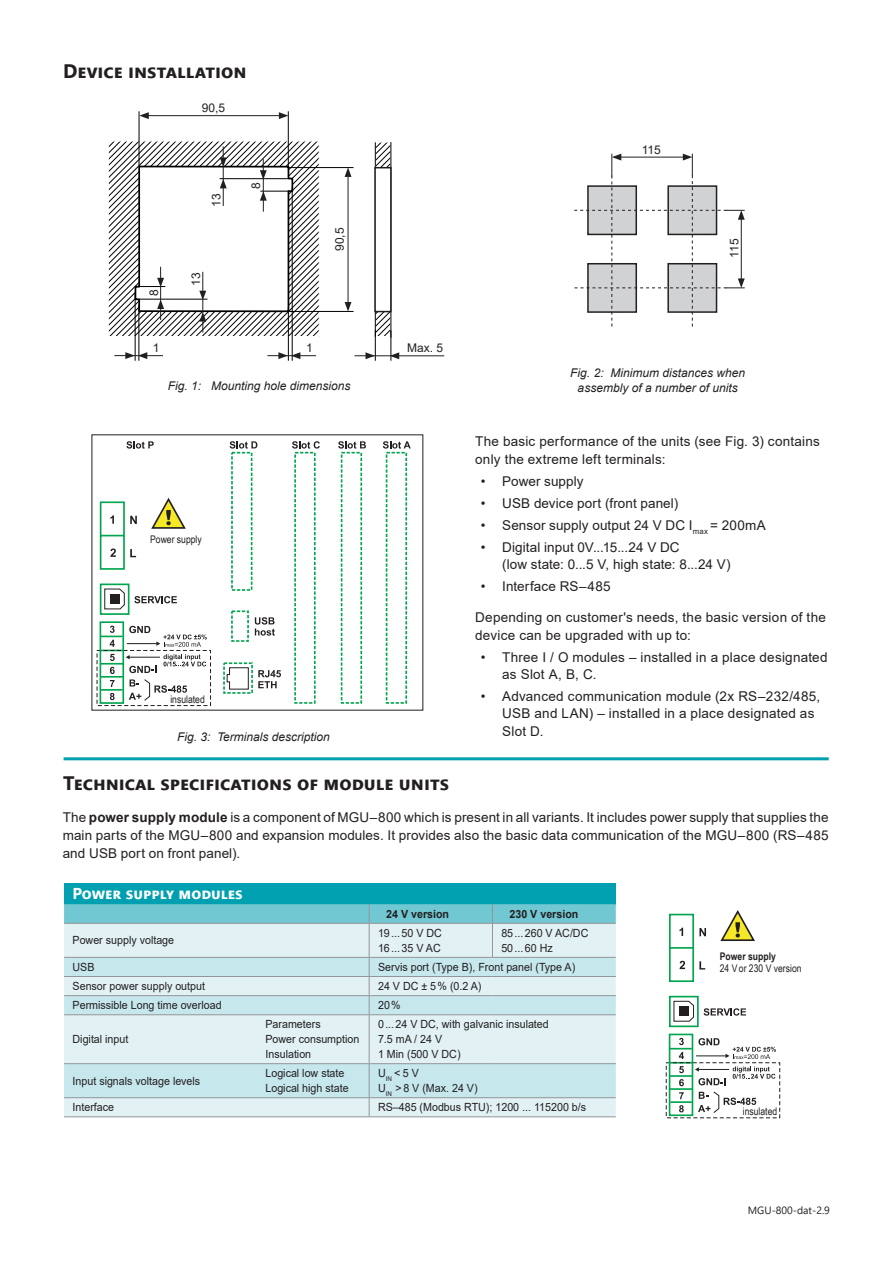
<style>
.page{position:relative;width:893px;height:1263px;background:#fff}
.page>*{position:absolute;margin:0;border:0;box-sizing:border-box;transform-origin:0 0}
.t1{font:700 19.5px "Segoe UI";color:#231f20}
.t2{font:700 15.75px "Segoe UI";color:#fff}
.t3{font:13.5px/18px "Arial";letter-spacing:.015em;color:#231f20}
.t4{font:italic 12px/15px "Arial";color:#231f20;text-align:center}
.t5{font:12px "Arial";color:#231f20}
.t6{font:11.25px/15px "Arial";color:#231f20;scale:.95 1}
.t7{font:700 11.25px "Arial";color:#231f20;scale:.95 1}
.t8{font:10.5px "Arial Narrow";color:#231f20}
.t9{font:10.5px "Segoe UI";color:#231f20}
.t10{font:700 10.5px "Arial Narrow";color:#231f20}
.s1{font-weight:700}
.s2{font-style:italic}
</style>
<div class="page">
<hr style="left:391px;top:142px;width:1px;height:196px;background:#000">
<svg style="left:374px;top:142px;width:17px;height:195px"></svg>
<hr style="left:139px;top:111px;width:1px;height:55px;background:#000">
<hr style="left:288px;top:111px;width:1px;height:58px;background:#000">
<hr style="left:292px;top:187px;width:1px;height:174px;background:#000">
<hr style="left:288px;top:307px;width:1px;height:54px;background:#000">
<hr style="left:287px;top:311px;width:67px;height:1px;background:#000">
<hr style="left:375px;top:330px;width:1px;height:31px;background:#000">
<hr style="left:391px;top:330px;width:1px;height:31px;background:#000">
<hr style="left:288px;top:167px;width:66px;height:1px;background:#000">
<hr style="left:135px;top:293px;width:1px;height:68px;background:#000">
<hr style="left:139px;top:305px;width:1px;height:56px;background:#000">
<div style="left:374px;top:167px;width:18px;height:145px;background:#fff;border:2px solid #231f20"></div>
<hr style="left:146px;top:115px;width:135px;height:1px;background:#231f20">
<svg style="left:139px;top:112px;width:10px;height:7px"></svg>
<svg style="left:279px;top:112px;width:9px;height:7px"></svg>
<hr style="left:348px;top:175px;width:1px;height:129px;background:#231f20">
<svg style="left:345px;top:302px;width:6px;height:9px"></svg>
<svg style="left:345px;top:167px;width:6px;height:10px"></svg>
<hr style="left:397px;top:355px;width:47px;height:1px;background:#231f20">
<svg style="left:354px;top:352px;width:45px;height:7px"></svg>
<svg style="left:267px;top:352px;width:49px;height:7px"></svg>
<svg style="left:114px;top:352px;width:49px;height:7px"></svg>
<svg style="left:108px;top:140px;width:212px;height:197px"></svg>
<svg style="left:574px;top:154px;width:171px;height:173px"></svg>
<hr style="left:64px;top:757px;width:765px;height:3px;background:#00a0b0">
<div style="left:64px;top:883px;width:552px;height:21px;background:#00a0b0"></div>
<div style="left:64px;top:924px;width:552px;height:192px;background:#e1f1f4"></div>
<svg style="left:64px;top:958px;width:552px;height:139px;background:#d2ebef"></svg>
<hr style="left:64px;top:923px;width:193px;height:1px;background:#939598">
<hr style="left:257px;top:923px;width:112px;height:1px;background:#939598">
<hr style="left:369px;top:923px;width:123px;height:1px;background:#939598">
<hr style="left:492px;top:923px;width:124px;height:1px;background:#939598">
<hr style="left:64px;top:957px;width:193px;height:1px;background:#939598">
<hr style="left:257px;top:957px;width:112px;height:1px;background:#939598">
<hr style="left:369px;top:957px;width:123px;height:1px;background:#939598">
<hr style="left:492px;top:957px;width:124px;height:1px;background:#939598">
<hr style="left:64px;top:976px;width:193px;height:1px;background:#939598">
<hr style="left:257px;top:976px;width:112px;height:1px;background:#939598">
<hr style="left:369px;top:976px;width:123px;height:1px;background:#939598">
<hr style="left:492px;top:976px;width:124px;height:1px;background:#939598">
<hr style="left:64px;top:995px;width:193px;height:1px;background:#939598">
<hr style="left:257px;top:995px;width:112px;height:1px;background:#939598">
<hr style="left:369px;top:995px;width:123px;height:1px;background:#939598">
<hr style="left:492px;top:995px;width:124px;height:1px;background:#939598">
<hr style="left:64px;top:1014px;width:193px;height:1px;background:#939598">
<hr style="left:257px;top:1014px;width:112px;height:1px;background:#939598">
<hr style="left:369px;top:1014px;width:123px;height:1px;background:#939598">
<hr style="left:492px;top:1014px;width:124px;height:1px;background:#939598">
<hr style="left:64px;top:1063px;width:193px;height:1px;background:#939598">
<hr style="left:257px;top:1063px;width:112px;height:1px;background:#939598">
<hr style="left:369px;top:1063px;width:123px;height:1px;background:#939598">
<hr style="left:492px;top:1063px;width:124px;height:1px;background:#939598">
<hr style="left:64px;top:1097px;width:193px;height:1px;background:#939598">
<hr style="left:257px;top:1097px;width:112px;height:1px;background:#939598">
<hr style="left:369px;top:1097px;width:123px;height:1px;background:#939598">
<hr style="left:492px;top:1097px;width:124px;height:1px;background:#939598">
<hr style="left:64px;top:1116px;width:193px;height:1px;background:#939598">
<hr style="left:257px;top:1116px;width:112px;height:1px;background:#939598">
<hr style="left:369px;top:1116px;width:123px;height:1px;background:#939598">
<hr style="left:492px;top:1116px;width:124px;height:1px;background:#939598">
<svg style="left:64px;top:904px;width:552px;height:19px;background:#70c6d1"></svg>
<hr style="left:369px;top:924px;width:1px;height:33px;background:#939598">
<hr style="left:492px;top:924px;width:1px;height:33px;background:#939598">
<svg style="left:369px;top:958px;width:1px;height:56px"></svg>
<hr style="left:369px;top:1015px;width:1px;height:48px;background:#939598">
<hr style="left:369px;top:1064px;width:1px;height:33px;background:#939598">
<svg style="left:369px;top:1098px;width:1px;height:18px"></svg>
<div style="left:97px;top:650px;width:114px;height:56px;border:1px dashed #231f20"></div>
<svg style="left:292px;top:441px;width:119px;height:263px"></svg>
<div style="left:231px;top:610px;width:18px;height:32px;border:2px dashed #00a54f"></div>
<svg style="left:255px;top:617px;width:20px;height:19px"></svg>
<div style="left:223px;top:662px;width:30px;height:32px;border:2px dashed #00a54f"></div>
<svg style="left:258px;top:670px;width:23px;height:18px"></svg>
<div style="left:231px;top:452px;width:21px;height:139px;border:2px dashed #00a54f"></div>
<svg style="left:230px;top:441px;width:27px;height:8px"></svg>
<div style="left:100px;top:621px;width:24px;height:83px;border:2px solid #00a54f"></div>
<svg style="left:227px;top:667px;width:22px;height:22px"></svg>
<svg style="left:126px;top:441px;width:28px;height:8px"></svg>
<svg style="left:99px;top:498px;width:108px;height:203px"></svg>
<div style="left:110px;top:594px;width:9px;height:10px;background:#231f20"></div>
<svg style="left:665px;top:910px;width:116px;height:209px"></svg>
<div style="left:679px;top:1006px;width:9px;height:10px;background:#231f20"></div>
<h1 class="t1" style="left:63px;top:53px;width:185px">Device installation</h1>
<p class="t5" style="left:202px;top:100px;width:25px">90,5</p>
<p class="t5" style="left:146px;top:296px;width:8px;rotate:-90deg">8</p>
<p class="t5" style="left:208px;top:207px;width:15px;rotate:-90deg">13</p>
<p class="t5" style="left:188px;top:286px;width:15px;rotate:-90deg">13</p>
<p class="t5" style="left:248px;top:189px;width:8px;rotate:-90deg">8</p>
<p class="t5" style="left:331px;top:251px;width:25px;rotate:-90deg">90,5</p>
<p class="t5" style="left:153px;top:339px;width:8px">1</p>
<p class="t5" style="left:306px;top:340px;width:8px">1</p>
<p class="t5" style="left:407px;top:340px;width:38px">Max. 5</p>
<p class="t4" style="left:168px;top:379px;width:184px">Fig. 1: Mounting hole dimensions</p>
<p class="t8" style="left:150px;top:532px;width:53px">Power supply</p>
<p class="t8" style="left:170px;top:692px;width:36px">insulated</p>
<p class="t4" style="left:177px;top:729px;width:154px">Fig. 3: Terminals description</p>
<p class="t5" style="left:642px;top:142px;width:21px">115</p>
<p class="t5" style="left:726px;top:258px;width:21px;rotate:-90deg">115</p>
<p class="t4" style="left:570px;top:365px;width:176px">Fig. 2: Minimum distances when assembly of a number of units</p>
<p class="t3" style="left:475px;top:432px;width:346px">The basic performance of the units (see Fig. 3) contains only the extreme left terminals:</p>
<p class="t3" style="left:481px;top:472px;width:104px">• Power supply</p>
<p class="t3" style="left:481px;top:494px;width:199px">• USB device port (front panel)</p>
<p class="t3" style="left:481px;top:516px;width:286px">• Sensor supply output 24 V DC I<sub>max</sub> = 200mA</p>
<p class="t3" style="left:502px;top:538px;width:230px;line-height:17.2px;text-indent:-21px">• Digital input 0V...15...24 V DC<br>(low state: 0...5 V, high state: 8...24 V)</p>
<p class="t3" style="left:481px;top:577px;width:131px">• Interface RS–485</p>
<p class="t3" style="left:475px;top:608px;width:352px">Depending on customer's needs, the basic version of the device can be upgraded with up to:</p>
<p class="t3" style="left:502px;top:648px;width:327px;line-height:17.2px;text-indent:-21px">• Three I / O modules – installed in a place designated as Slot A, B, C.</p>
<p class="t3" style="left:502px;top:687px;width:320px;line-height:17.2px;text-indent:-21px">• Advanced communication module (2x RS–232/485,<br>USB and LAN) – installed in a place designated as<br>Slot D.</p>
<h1 class="t1" style="left:63px;top:764px;width:387px">Technical specifications of module units</h1>
<p class="t3" style="left:63px;top:808px;width:767px;text-align:justify">The <span class="s1">power supply module</span> is a component of MGU–800 which is present in all variants. It includes power supply that supplies the main parts of the MGU–800 and expansion modules. It provides also the basic data communication of the MGU–800 (RS–485 and USB port on front panel).</p>
<p class="t2" style="left:73px;top:879px;width:172px">Power supply modules</p>
<p class="t7" style="left:386px;top:906px;width:68px">24 V version</p>
<p class="t7" style="left:509px;top:906px;width:74px">230 V version</p>
<p class="t6" style="left:73px;top:933px;width:108px">Power supply voltage</p>
<p class="t6" style="left:378px;top:925px;width:69px">19...50 V DC<br>16...35 V AC</p>
<p class="t6" style="left:501px;top:925px;width:93px">85...260 V AC/DC<br>50...60 Hz</p>
<p class="t6" style="left:73px;top:959px;width:25px">USB</p>
<p class="t6" style="left:378px;top:959px;width:209px">Servis port (Type B), Front panel (Type A)</p>
<p class="t6" style="left:73px;top:979px;width:141px">Sensor power supply output</p>
<p class="t6" style="left:378px;top:979px;width:110px">24 V DC ± 5% (0.2 A)</p>
<p class="t6" style="left:73px;top:998px;width:158px">Permissible Long time overload</p>
<p class="t6" style="left:378px;top:998px;width:25px">20%</p>
<p class="t6" style="left:73px;top:1032px;width:60px">Digital input</p>
<p class="t6" style="left:265px;top:1017px;width:100px">Parameters<br>Power consumption<br>Insulation</p>
<p class="t6" style="left:378px;top:1017px;width:181px">0...24 V DC, with galvanic insulated<br>7.5 mA / 24 V<br>1 Min (500 V DC)</p>
<p class="t6" style="left:73px;top:1073px;width:136px">Input signals voltage levels</p>
<p class="t6" style="left:265px;top:1066px;width:89px">Logical low state<br>Logical high state</p>
<p class="t6" style="left:378px;top:1066px;width:106px">U<sub>IN</sub> <span class="s2">˂</span> 5 V<br>U<sub>IN</sub> &gt; 8 V (Max. 24 V)</p>
<p class="t6" style="left:73px;top:1100px;width:45px">Interface</p>
<p class="t6" style="left:378px;top:1100px;width:221px">RS–485 (Modbus RTU); 1200 ... 115200 b/s</p>
<p class="t10" style="left:720px;top:949px;width:57px">Power supply</p>
<p class="t8" style="left:720px;top:961px;width:83px">24 Vor 230 V version</p>
<p class="t8" style="left:743px;top:1104px;width:36px">insulated</p>
<p class="t9" style="left:748px;top:1200px;width:84px">MGU-800-dat-2.9</p>
</div>
